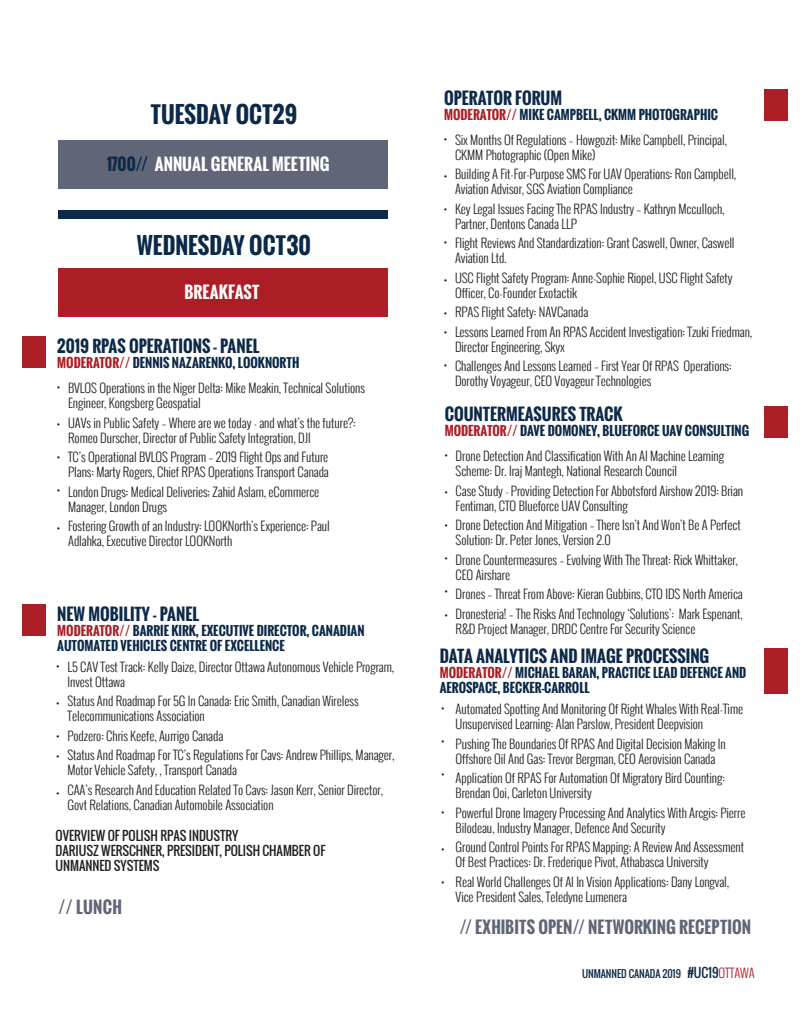
<style>
.page{position:relative;width:810px;height:1035px;background:#fff}
.page>*{position:absolute;margin:0;border:0;box-sizing:border-box;transform-origin:0 0}
.t1{font:700 22.5px "Oswald";letter-spacing:.005em;color:#0c2948}
.t2{font:700 16.25px "Oswald";color:#0c2948}
.t3{font:700 16.25px "Oswald";letter-spacing:.005em;color:#616578}
.t4{font:700 16.25px "Oswald";letter-spacing:.005em;color:#fff}
.t5{font:300 12.5px/19.5px "Oswald";letter-spacing:-.005em;color:#231f20}
.t6{font:700 12.5px/15px "Oswald";color:#0c2948}
.t7{font:12.5px/15px "Oswald";letter-spacing:-.005em;color:#231f20}
.t8{font:10px "Oswald";letter-spacing:-.005em;color:#0c2847}
.s1{color:#0c2948}
.s2{font-weight:700;color:#ac1e26}
.s3{font-weight:700;color:#0c2948}
.s4{color:#ac1e26}
.s5{font-size:12.5px}
.s6{font-weight:300;font-size:12.5px;color:#ac1e26}
</style>
<div class="page">
<div style="left:58px;top:268px;width:330px;height:48px;background:#ac1e26"></div>
<div style="left:58px;top:140px;width:330px;height:49px;background:#616578"></div>
<div style="left:58px;top:210px;width:330px;height:9px;background:#0c2948"></div>
<div style="left:22px;top:336px;width:24px;height:32px;background:#ac1e26"></div>
<div style="left:22px;top:604px;width:24px;height:32px;background:#ac1e26"></div>
<div style="left:764px;top:89px;width:24px;height:32px;background:#ac1e26"></div>
<div style="left:764px;top:406px;width:24px;height:32px;background:#ac1e26"></div>
<div style="left:764px;top:649px;width:24px;height:45px;background:#ac1e26"></div>
<h1 class="t1" style="left:151px;top:98px;width:148px">TUESDAY OCT29</h1>
<h2 class="t4" style="left:107px;top:152px;width:224px"><span class="s1">1700//</span> ANNUAL GENERAL MEETING</h2>
<h1 class="t1" style="left:137px;top:228px;width:176px">WEDNESDAY OCT30</h1>
<h2 class="t4" style="left:184px;top:280px;width:77px">BREAKFAST</h2>
<h2 class="t2" style="left:57px;top:334px;width:204px">2019 RPAS OPERATIONS - PANEL</h2>
<p class="t5" style="left:68px;top:350px;width:298px;line-height:25.2px;text-indent:-11px"><span class="s2">MODERATOR//</span> <span class="s3">DENNIS NAZARENKO, LOOKNORTH<br></span>BVLOS Operations in the Niger Delta: Mike Meakin, Technical Solutions</p>
<p class="t5" style="left:68px;top:393px;width:289px">Engineer, Kongsberg Geospatial<br>UAVs in Public Safety – Where are we today - and what’s the future?:</p>
<p class="t5" style="left:68px;top:428px;width:262px">Romeo Durscher, Director of Public Safety Integration, DJI<br>TC’s Operational BVLOS Program – 2019 Flight Ops and Future</p>
<p class="t5" style="left:68px;top:462px;width:262px">Plans: Marty Rogers, Chief RPAS Operations Transport Canada<br>London Drugs: Medical Deliveries; Zahid Aslam, eCommerce</p>
<p class="t5" style="left:68px;top:497px;width:263px">Manager, London Drugs<br>Fostering Growth of an Industry: LOOKNorth’s Experience: Paul</p>
<p class="t5" style="left:68px;top:531px;width:166px">Adlahka, Executive Director LOOKNorth</p>
<p class="t5" style="left:57px;top:377px;width:5px">•</p>
<p class="t5" style="left:57px;top:414px;width:5px">•</p>
<p class="t5" style="left:57px;top:447px;width:5px">•</p>
<p class="t5" style="left:57px;top:480px;width:5px">•</p>
<p class="t5" style="left:57px;top:518px;width:5px">•</p>
<h2 class="t2" style="left:57px;top:602px;width:143px">NEW MOBILITY - PANEL</h2>
<p class="t6" style="left:57px;top:623px;width:309px"><span class="s4">MODERATOR//</span> BARRIE KIRK, EXECUTIVE DIRECTOR, CANADIAN<br>AUTOMATED VEHICLES CENTRE OF EXCELLENCE</p>
<p class="t5" style="left:68px;top:659px;width:328px;line-height:15px">L5 CAV Test Track: Kelly Daize, Director Ottawa Autonomous Vehicle Program,<br>Invest Ottawa</p>
<p class="t5" style="left:68px;top:694px;width:293px;line-height:15px">Status And Roadmap For 5G In Canada: Eric Smith, Canadian Wireless<br>Telecommunications Association</p>
<p class="t5" style="left:68px;top:726px;width:329px">Podzero: Chris Keefe, Aurrigo Canada<br>Status And Roadmap For TC’s Regulations For Cavs: Andrew Phillips, Manager,</p>
<p class="t5" style="left:68px;top:760px;width:317px">Motor Vehicle Safety, , Transport Canada<br>CAA’s Research And Education Related To Cavs: Jason Kerr, Senior Director,</p>
<p class="t5" style="left:68px;top:795px;width:208px">Govt Relations, Canadian Automobile Association</p>
<p class="t5" style="left:56px;top:656px;width:5px">•</p>
<p class="t5" style="left:56px;top:693px;width:5px">•</p>
<p class="t5" style="left:56px;top:726px;width:5px">• •</p>
<p class="t5" style="left:56px;top:783px;width:5px">•</p>
<p class="t7" style="left:56px;top:828px;width:271px">OVERVIEW OF POLISH RPAS INDUSTRY<br>DARIUSZ WERSCHNER, PRESIDENT, POLISH CHAMBER OF<br>UNMANNED SYSTEMS</p>
<h2 class="t3" style="left:58px;top:895px;width:65px">// LUNCH</h2>
<h2 class="t2" style="left:444px;top:85px;width:120px">OPERATOR FORUM</h2>
<p class="t5" style="left:455px;top:102px;width:274px;line-height:25.2px;text-indent:-11px"><span class="s2">MODERATOR//</span> <span class="s3">MIKE CAMPBELL, CKMM PHOTOGRAPHIC<br></span>Six Months Of Regulations – Howgozit: Mike Campbell, Principal,</p>
<p class="t5" style="left:455px;top:145px;width:283px">CKMM Photographic (Open Mike)<br>Building A Fit-For-Purpose SMS For UAV Operations: Ron Campbell,</p>
<p class="t5" style="left:455px;top:179px;width:271px">Aviation Advisor, SGS Aviation Compliance<br>Key Legal Issues Facing The RPAS Industry – Kathryn Mcculloch,</p>
<p class="t5" style="left:455px;top:214px;width:281px">Partner, Dentons Canada LLP<br>Flight Reviews And Standardization: Grant Caswell, Owner, Caswell</p>
<p class="t5" style="left:455px;top:248px;width:279px">Aviation Ltd.<br>USC Flight Safety Program: Anne-Sophie Riopel, USC Flight Safety</p>
<p class="t5" style="left:455px;top:283px;width:299px">Officer, Co-Founder Exotactik<br>RPAS Flight Safety: NAVCanada<br>Lessons Learned From An RPAS Accident Investigation: Tzuki Friedman,</p>
<p class="t5" style="left:455px;top:337px;width:278px">Director Engineering, Skyx<br>Challenges And Lessons Learned – First Year Of RPAS Operations:</p>
<p class="t5" style="left:455px;top:371px;width:198px">Dorothy Voyageur, CEO Voyageur Technologies</p>
<p class="t5" style="left:444px;top:129px;width:5px">•</p>
<p class="t5" style="left:444px;top:166px;width:5px">•</p>
<p class="t5" style="left:444px;top:199px;width:5px">•</p>
<p class="t5" style="left:444px;top:232px;width:5px">•</p>
<p class="t5" style="left:444px;top:270px;width:5px">•</p>
<p class="t5" style="left:444px;top:303px;width:5px">• •</p>
<p class="t5" style="left:444px;top:355px;width:5px">•</p>
<h2 class="t2" style="left:445px;top:402px;width:180px">COUNTERMEASURES TRACK</h2>
<p class="t5" style="left:456px;top:418px;width:295px;line-height:25.2px;text-indent:-11px"><span class="s2">MODERATOR//</span> <span class="s3">DAVE DOMONEY, BLUEFORCE UAV CONSULTING<br></span>Drone Detection And Classification With An AI Machine Learning</p>
<p class="t5" style="left:456px;top:461px;width:289px">Scheme: Dr. Iraj Mantegh, National Research Council<br>Case Study - Providing Detection For Abbotsford Airshow 2019: Brian</p>
<p class="t5" style="left:456px;top:496px;width:287px">Fentiman, CTO Blueforce UAV Consulting<br>Drone Detection And Mitigation – There Isn’t And Won’t Be A Perfect</p>
<p class="t5" style="left:456px;top:530px;width:284px">Solution: Dr. Peter Jones, Version 2.0<br>Drone Countermeasures – Evolving With The Threat: Rick Whittaker,</p>
<p class="t5" style="left:456px;top:565px;width:289px">CEO Airshare<br>Drones – Threat From Above: Kieran Gubbins, CTO IDS North America<br>Dronesteria! – The Risks And Technology ‘Solutions’: Mark Espenant,</p>
<p class="t5" style="left:456px;top:619px;width:241px">R&amp;D Project Manager, DRDC Centre For Security Science</p>
<p class="t5" style="left:444px;top:445px;width:5px">•</p>
<p class="t5" style="left:444px;top:482px;width:5px">•</p>
<p class="t5" style="left:444px;top:515px;width:5px">•</p>
<p class="t5" style="left:444px;top:548px;width:5px">•</p>
<p class="t5" style="left:444px;top:579px;width:5px;line-height:24px">• •</p>
<h2 class="t2" style="left:440px;top:644px;width:271px">DATA ANALYTICS AND IMAGE PROCESSING</h2>
<p class="t6" style="left:440px;top:666px;width:308px"><span class="s4">MODERATOR//</span> MICHAEL BARAN, PRACTICE LEAD DEFENCE AND<br>AEROSPACE, BECKER-CARROLL</p>
<p class="t5" style="left:456px;top:702px;width:289px;line-height:15px">Automated Spotting And Monitoring Of Right Whales With Real-Time<br>Unsupervised Learning: Alan Parslow, President Deepvision</p>
<p class="t5" style="left:456px;top:736px;width:272px;line-height:15px">Pushing The Boundaries Of RPAS And Digital Decision Making In<br>Offshore Oil And Gas: Trevor Bergman, CEO Aerovision Canada</p>
<p class="t5" style="left:456px;top:771px;width:271px;line-height:15px">Application Of RPAS For Automation Of Migratory Bird Counting:<br>Brendan Ooi, Carleton University</p>
<p class="t5" style="left:456px;top:805px;width:291px;line-height:15px">Powerful Drone Imagery Processing And Analytics With Arcgis: Pierre<br>Bilodeau, Industry Manager, Defence And Security</p>
<p class="t5" style="left:456px;top:840px;width:290px;line-height:15px">Ground Control Points For RPAS Mapping; A Review And Assessment<br>Of Best Practices: Dr. Frederique Pivot, Athabasca University</p>
<p class="t5" style="left:456px;top:874px;width:275px;line-height:15px">Real World Challenges Of AI In Vision Applications: Dany Longval,<br>Vice President Sales, Teledyne Lumenera</p>
<p class="t5" style="left:441px;top:698px;width:5px">•</p>
<p class="t5" style="left:441px;top:731px;width:5px">•</p>
<p class="t5" style="left:441px;top:764px;width:5px">•</p>
<p class="t5" style="left:441px;top:802px;width:5px">•</p>
<p class="t5" style="left:441px;top:839px;width:5px">•</p>
<p class="t5" style="left:441px;top:872px;width:5px">•</p>
<h2 class="t3" style="left:459px;top:915px;width:293px">// EXHIBITS OPEN// NETWORKING RECEPTION</h2>
<p class="t8" style="left:582px;top:966px;width:174px">UNMANNED CANADA 2019 <span class="s5">#UC19</span><span class="s6">OTTAWA</span></p>
</div>
